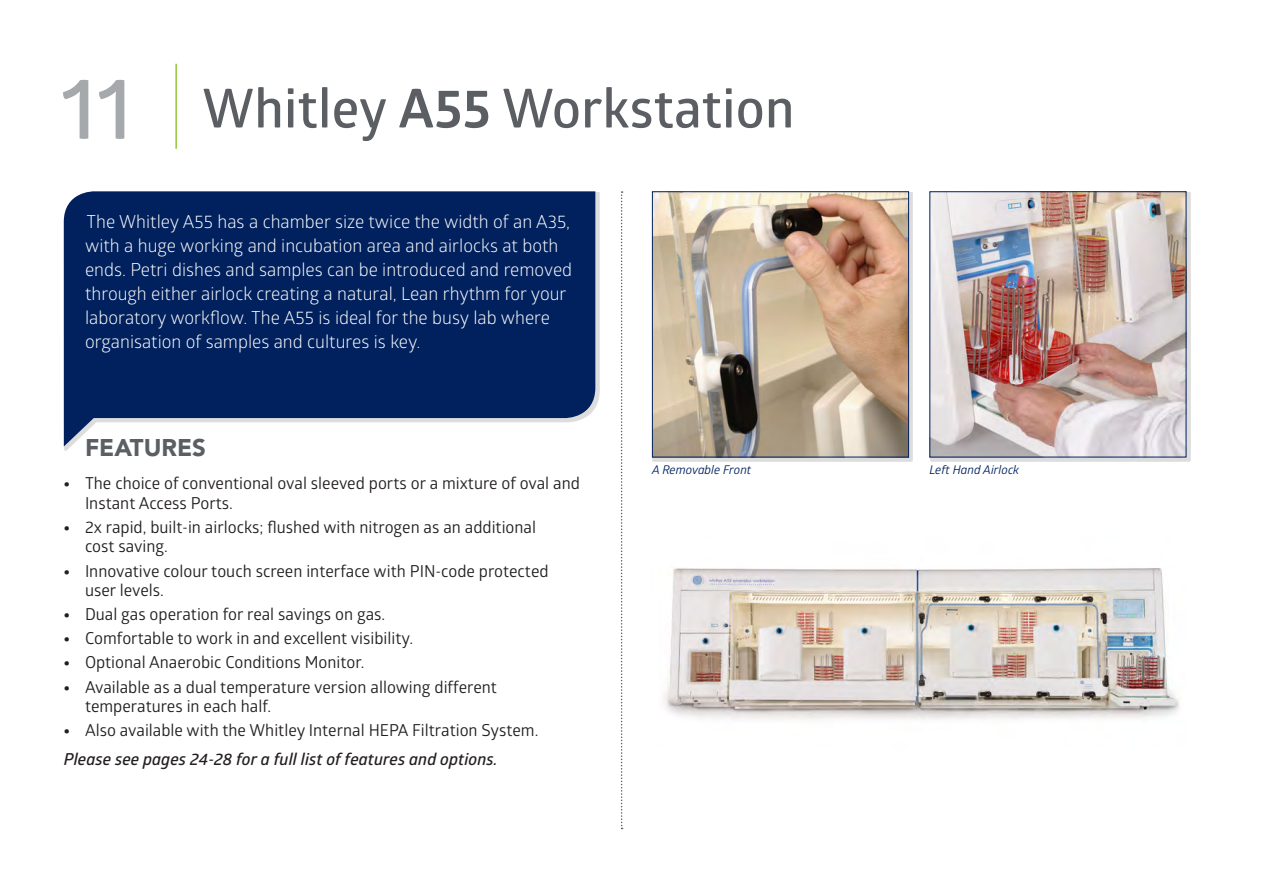
<style>
.page{position:relative;width:1263px;height:893px;background:#fff}
.page>*{position:absolute;margin:0;border:0;box-sizing:border-box;transform-origin:0 0}
.Table_of_contents_2{font:600 87px "Glober";color:#a5a9ac}
.Headline_1{font:600 54px "Glober";color:#5b5e62}
.Headline_2{font:900 24px "Avenir";color:#5b5e62}
.t1{font:18px/24px "Glober";color:#fff}
.Headline_2-2{font:16.5px/19.8px "Glober";color:#231f20}
.Headline_2-3{font:italic 600 16.5px "Glober";color:#231f20}
.Quotes{font:italic 12px "Glober";color:#00215d}
.s1{font-weight:700}
.s2{font-weight:800}
</style>
<div class="page">
<hr style="left:175px;top:64px;width:2px;height:85px;background:#92c73d">
<svg style="left:621px;top:191px;width:2px;height:638px"></svg>
<div style="left:64px;top:192px;width:535px;height:258px;background:#231f20;opacity:.15"></div>
<svg style="left:64px;top:191px;width:531px;height:255px;background:#1b386e"></svg>
<img style="left:663px;top:568px;width:517px;height:152px">
<div style="left:930px;top:192px;width:260px;height:269px;background:#231f20;opacity:.15"></div>
<img style="left:931px;top:193px;width:253px;height:262px">
<div style="left:652px;top:192px;width:261px;height:269px;background:#231f20;opacity:.15"></div>
<img style="left:654px;top:193px;width:253px;height:262px">
<div style="left:652px;top:191px;width:257px;height:266px;border:1px solid #00215d"></div>
<p class="Table_of_contents_2" style="left:61px;top:47px;width:74px">11</p>
<p class="Headline_1" style="left:202px;top:71px;width:594px">Whitley <span class="s1">A55</span> Workstation</p>
<p class="t1" style="left:85px;top:208px;width:489px">The Whitley A55 has a chamber size twice the width of an A35, with a huge working and incubation area and airlocks at both ends. Petri dishes and samples can be introduced and removed through either airlock creating a natural, Lean rhythm for your laboratory workflow. The A55 is ideal for the busy lab where organisation of samples and cultures is key.</p>
<p class="Headline_2" style="left:85px;top:433px;width:122px">FEATURES</p>
<p class="Headline_2-2" style="left:85px;top:472px;width:496px;text-indent:-21px"><span class="s2">•</span> The choice of conventional oval sleeved ports or a mixture of oval and<br>Instant Access Ports.</p>
<p class="Headline_2-2" style="left:85px;top:516px;width:452px;text-indent:-21px"><span class="s2">•</span> 2x rapid, built-in airlocks; flushed with nitrogen as an additional cost saving.</p>
<p class="Headline_2-2" style="left:85px;top:560px;width:465px;text-indent:-21px"><span class="s2">•</span> Innovative colour touch screen interface with PIN-code protected user levels.</p>
<p class="Headline_2-2" style="left:64px;top:604px;width:323px"><span class="s2">•</span> Dual gas operation for real savings on gas.</p>
<p class="Headline_2-2" style="left:64px;top:628px;width:351px"><span class="s2">•</span> Comfortable to work in and excellent visibility.</p>
<p class="Headline_2-2" style="left:64px;top:652px;width:302px"><span class="s2">•</span> Optional Anaerobic Conditions Monitor.</p>
<p class="Headline_2-2" style="left:85px;top:676px;width:413px;text-indent:-21px"><span class="s2">•</span> Available as a dual temperature version allowing different temperatures in each half.</p>
<p class="Headline_2-2" style="left:64px;top:720px;width:476px"><span class="s2">•</span> Also available with the Whitley Internal HEPA Filtration System.</p>
<p class="Headline_2-3" style="left:64px;top:747px;width:435px">Please see pages 24-28 for a full list of features and options.</p>
<p class="Quotes" style="left:652px;top:462px;width:101px">A Removable Front</p>
<p class="Quotes" style="left:929px;top:462px;width:91px">Left Hand Airlock</p>
</div>
